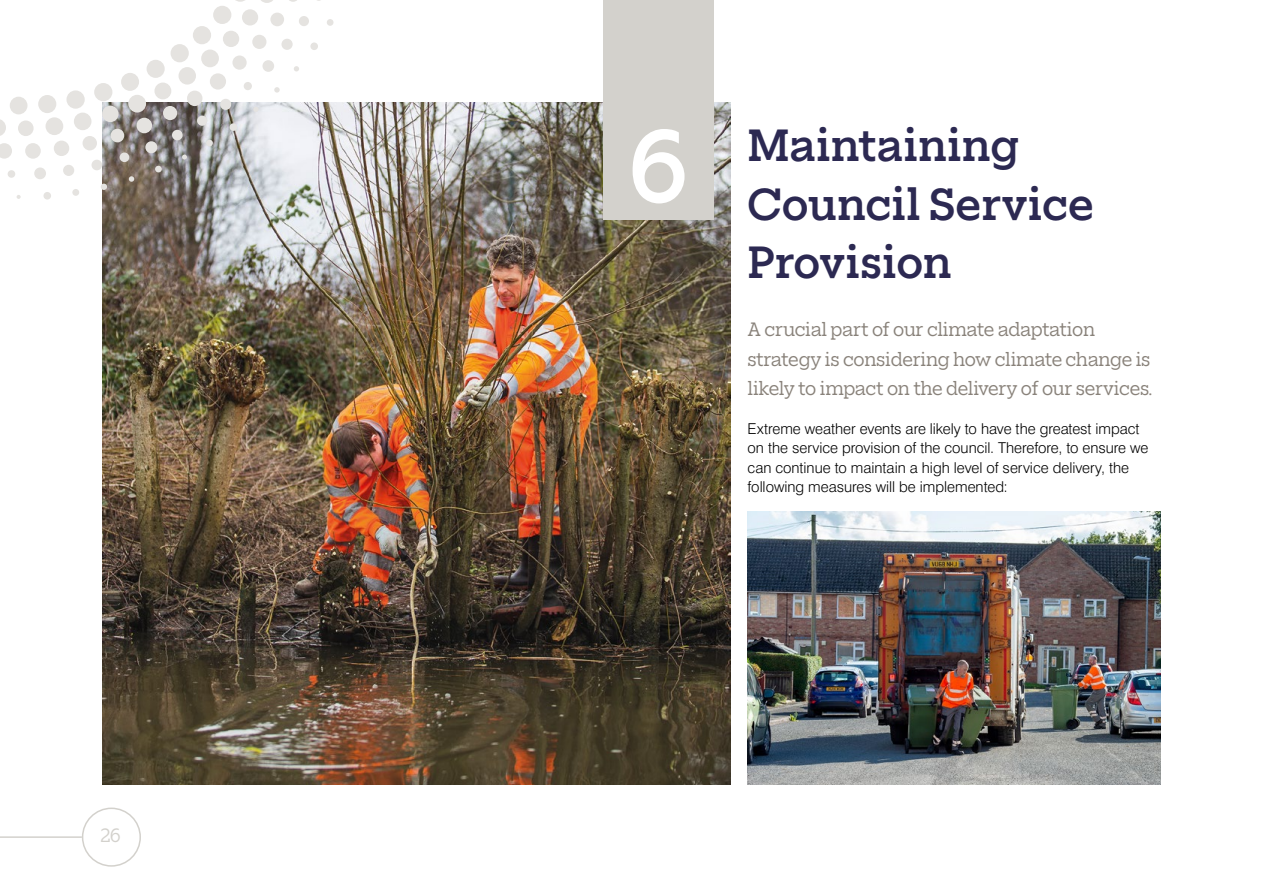
<style>
.page{position:relative;width:1263px;height:893px;background:#fff}
.page>*{position:absolute;margin:0;border:0;box-sizing:border-box;transform-origin:0 0}
.t1{font:500 96px "Elizeth";color:#fff}
.t2{font:500 42px/58.5px "Elizeth";color:#2c2952}
.First_para{font:18px/29.2px "Elizeth";letter-spacing:-.02em;color:#89827a}
.t3{font:18px "Elizeth";color:#d3d1cc}
.t4{font:300 15px/19.5px "Swiss 721 BT";color:#000}
</style>
<div class="page">
<hr style="left:0;top:836px;width:82px;height:2px;background:#d3d1cc">
<div style="left:82px;top:807px;width:59px;height:60px;border:2px solid #d3d1cc;border-radius:50%"></div>
<img style="left:102px;top:102px;width:628px;height:683px">
<img style="left:747px;top:512px;width:414px;height:273px">
<div style="left:603px;top:0;width:110px;height:219px;background:#d3d1cc"></div>
<svg style="left:235px;top:0;width:10px;height:2px"></svg>
<div style="left:213px;top:6px;width:18px;height:18px;background:#e5e3e0;border-radius:50%"></div>
<div style="left:193px;top:26px;width:18px;height:18px;background:#e5e3e0;border-radius:50%"></div>
<div style="left:171px;top:44px;width:18px;height:18px;background:#e5e3e0;border-radius:50%"></div>
<div style="left:147px;top:60px;width:18px;height:18px;background:#e5e3e0;border-radius:50%"></div>
<div style="left:121px;top:73px;width:18px;height:18px;background:#e5e3e0;border-radius:50%"></div>
<div style="left:94px;top:83px;width:18px;height:18px;background:#e5e3e0;border-radius:50%"></div>
<div style="left:66px;top:90px;width:19px;height:19px;background:#e5e3e0;border-radius:50%"></div>
<div style="left:38px;top:95px;width:18px;height:18px;background:#e5e3e0;border-radius:50%"></div>
<div style="left:10px;top:97px;width:17px;height:17px;background:#e5e3e0;border-radius:50%"></div>
<svg style="left:261px;top:0;width:12px;height:3px"></svg>
<div style="left:242px;top:9px;width:16px;height:17px;background:#e5e3e0;border-radius:50%"></div>
<div style="left:223px;top:31px;width:16px;height:16px;background:#e5e3e0;border-radius:50%"></div>
<div style="left:201px;top:50px;width:18px;height:17px;background:#e5e3e0;border-radius:50%"></div>
<div style="left:179px;top:67px;width:17px;height:18px;background:#e5e3e0;border-radius:50%"></div>
<div style="left:154px;top:83px;width:17px;height:16px;background:#e5e3e0;border-radius:50%"></div>
<div style="left:128px;top:95px;width:18px;height:18px;background:#e5e3e0;border-radius:50%"></div>
<div style="left:102px;top:106px;width:17px;height:16px;background:#e5e3e0;border-radius:50%"></div>
<div style="left:74px;top:113px;width:17px;height:17px;background:#e5e3e0;border-radius:50%"></div>
<div style="left:46px;top:117px;width:17px;height:18px;background:#e5e3e0;border-radius:50%"></div>
<div style="left:18px;top:121px;width:16px;height:15px;background:#e5e3e0;border-radius:50%"></div>
<svg style="left:0;top:119px;width:6px;height:17px"></svg>
<svg style="left:289px;top:0;width:8px;height:2px"></svg>
<div style="left:270px;top:13px;width:14px;height:13px;background:#e5e3e0;border-radius:50%"></div>
<div style="left:252px;top:35px;width:14px;height:14px;background:#e5e3e0;border-radius:50%"></div>
<div style="left:232px;top:56px;width:15px;height:14px;background:#e5e3e0;border-radius:50%"></div>
<div style="left:210px;top:73px;width:16px;height:17px;background:#e5e3e0;border-radius:50%"></div>
<div style="left:187px;top:91px;width:15px;height:15px;background:#e5e3e0;border-radius:50%"></div>
<div style="left:163px;top:106px;width:14px;height:14px;background:#e5e3e0;border-radius:50%"></div>
<div style="left:136px;top:118px;width:16px;height:15px;background:#e5e3e0;border-radius:50%"></div>
<div style="left:111px;top:129px;width:13px;height:13px;background:#e5e3e0;border-radius:50%"></div>
<div style="left:83px;top:136px;width:14px;height:14px;background:#e5e3e0;border-radius:50%"></div>
<div style="left:54px;top:141px;width:15px;height:15px;background:#e5e3e0;border-radius:50%"></div>
<div style="left:25px;top:143px;width:16px;height:16px;background:#e5e3e0;border-radius:50%"></div>
<svg style="left:0;top:143px;width:12px;height:16px"></svg>
<div style="left:299px;top:16px;width:10px;height:10px;background:#e5e3e0;border-radius:50%"></div>
<div style="left:281px;top:39px;width:12px;height:11px;background:#e5e3e0;border-radius:50%"></div>
<div style="left:262px;top:60px;width:12px;height:12px;background:#e5e3e0;border-radius:50%"></div>
<div style="left:244px;top:82px;width:8px;height:8px;background:#e5e3e0;border-radius:50%"></div>
<div style="left:220px;top:99px;width:11px;height:11px;background:#e5e3e0;border-radius:50%"></div>
<div style="left:197px;top:116px;width:10px;height:10px;background:#e5e3e0;border-radius:50%"></div>
<div style="left:172px;top:130px;width:11px;height:10px;background:#e5e3e0;border-radius:50%"></div>
<div style="left:145px;top:141px;width:12px;height:12px;background:#e5e3e0;border-radius:50%"></div>
<div style="left:120px;top:152px;width:9px;height:10px;background:#e5e3e0;border-radius:50%"></div>
<div style="left:92px;top:160px;width:10px;height:10px;background:#e5e3e0;border-radius:50%"></div>
<div style="left:63px;top:165px;width:11px;height:11px;background:#e5e3e0;border-radius:50%"></div>
<div style="left:34px;top:167px;width:12px;height:12px;background:#e5e3e0;border-radius:50%"></div>
<div style="left:8px;top:170px;width:7px;height:8px;background:#e5e3e0;border-radius:50%"></div>
<div style="left:327px;top:19px;width:6px;height:7px;background:#e5e3e0;border-radius:50%"></div>
<div style="left:310px;top:42px;width:8px;height:8px;background:#e5e3e0;border-radius:50%"></div>
<svg style="left:294px;top:66px;width:5px;height:5px"></svg>
<svg style="left:274px;top:87px;width:6px;height:6px"></svg>
<svg style="left:253px;top:107px;width:6px;height:5px"></svg>
<div style="left:230px;top:123px;width:7px;height:8px;background:#e5e3e0;border-radius:50%"></div>
<div style="left:206px;top:140px;width:7px;height:6px;background:#e5e3e0;border-radius:50%"></div>
<svg style="left:182px;top:155px;width:5px;height:5px"></svg>
<div style="left:155px;top:166px;width:7px;height:6px;background:#e5e3e0;border-radius:50%"></div>
<svg style="left:129px;top:176px;width:5px;height:6px"></svg>
<svg style="left:101px;top:184px;width:6px;height:6px"></svg>
<div style="left:72px;top:189px;width:7px;height:7px;background:#e5e3e0;border-radius:50%"></div>
<div style="left:43px;top:192px;width:8px;height:8px;background:#e5e3e0;border-radius:50%"></div>
<svg style="left:17px;top:195px;width:4px;height:4px"></svg>
<p class="t3" style="left:101px;top:822px;width:21px">26</p>
<p class="t1" style="left:630px;top:95px;width:59px">6</p>
<h2 class="t2" style="left:747px;top:113px;width:347px">Maintaining<br>Council Service<br>Provision</h2>
<p class="First_para" style="left:747px;top:314px;width:407px">A crucial part of our climate adaptation strategy is considering how climate change is likely to impact on the delivery of our services.</p>
<p class="t4" style="left:747px;top:419px;width:402px">Extreme weather events are likely to have the greatest impact on the service provision of the council. Therefore, to ensure we can continue to maintain a high level of service delivery, the following measures will be implemented:</p>
</div>
